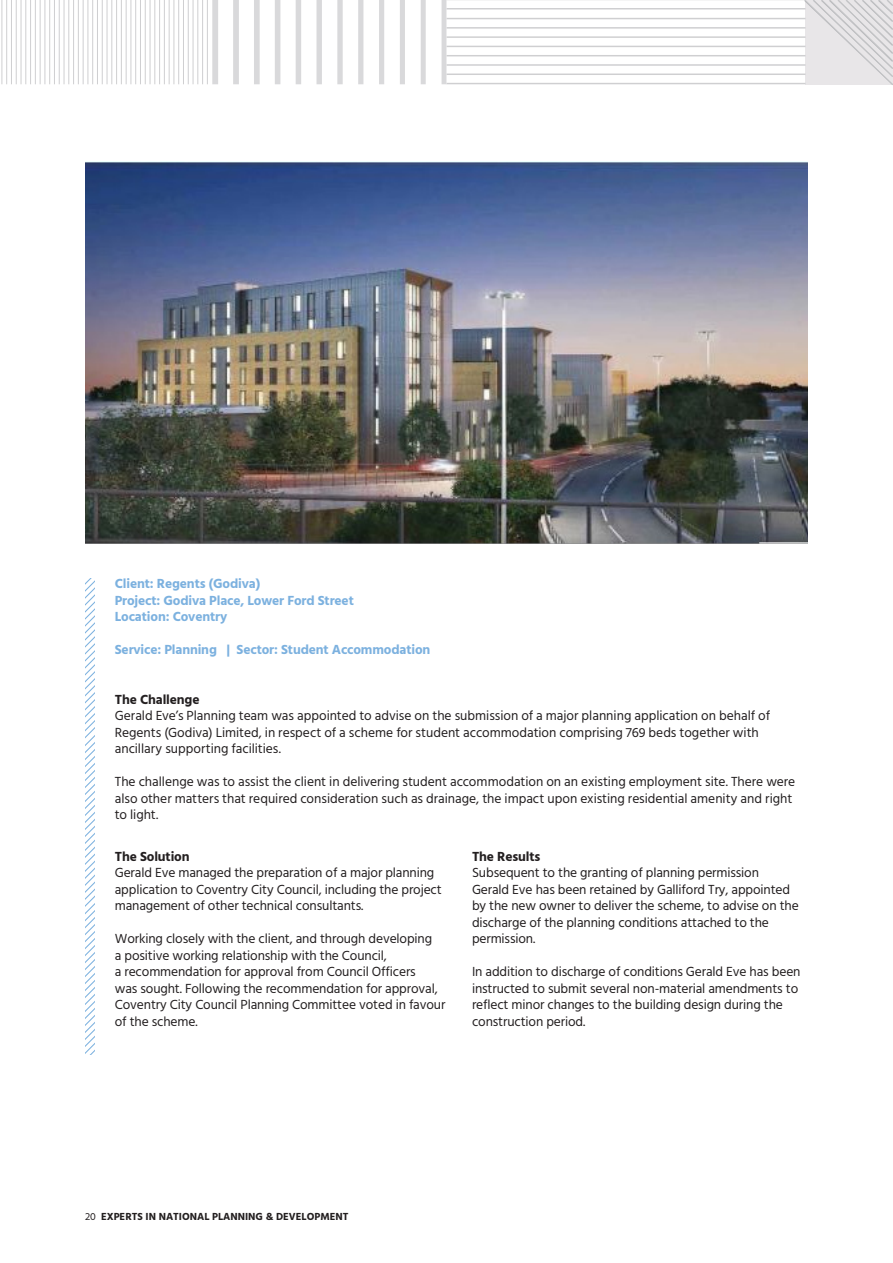
<style>
.page{position:relative;width:893px;height:1263px;background:#fff}
.page>*{position:absolute;margin:0;border:0;box-sizing:border-box;transform-origin:0 0}
.t1{font:13.5px/16.5px "Hind";letter-spacing:-.01em;color:#231f20}
.t2{font:700 13.5px "Hind";letter-spacing:-.01em;color:#7cb1df}
.t3{font:700 13.5px "Hind";letter-spacing:-.01em;color:#231f20}
.t4{font:700 10.5px "Hind";color:#231f20}
.s1{font-weight:400}
</style>
<div class="page">
<svg style="left:85px;top:578px;width:10px;height:476px"></svg>
<img style="left:85px;top:162px;width:723px;height:382px">
<svg style="left:803px;top:0;width:90px;height:85px;background:#e2e1e3"></svg>
<hr style="left:446px;top:18px;width:359px;height:1px;background:#cfcfd1">
<hr style="left:446px;top:27px;width:359px;height:2px;background:#cfcfd1">
<hr style="left:446px;top:36px;width:359px;height:2px;background:#cfcfd1">
<hr style="left:446px;top:46px;width:359px;height:1px;background:#cfcfd1">
<hr style="left:446px;top:55px;width:359px;height:1px;background:#cfcfd1">
<hr style="left:446px;top:64px;width:359px;height:2px;background:#cfcfd1">
<hr style="left:446px;top:74px;width:359px;height:1px;background:#cfcfd1">
<hr style="left:446px;top:83px;width:359px;height:1px;background:#cfcfd1">
<hr style="left:446px;top:0;width:359px;height:1px;background:#cfcfd1">
<hr style="left:446px;top:8px;width:359px;height:1px;background:#cfcfd1">
<hr style="left:442px;top:0;width:4px;height:84px;background:#d9d9db">
<div style="left:421px;top:0;width:5px;height:84px;background:#d9d9db"></div>
<div style="left:400px;top:0;width:5px;height:84px;background:#d9d9db"></div>
<div style="left:379px;top:0;width:5px;height:84px;background:#d9d9db"></div>
<div style="left:358px;top:0;width:5px;height:84px;background:#d9d9db"></div>
<div style="left:337px;top:0;width:6px;height:84px;background:#d9d9db"></div>
<div style="left:316px;top:0;width:6px;height:84px;background:#d9d9db"></div>
<div style="left:296px;top:0;width:5px;height:84px;background:#d9d9db"></div>
<div style="left:275px;top:0;width:5px;height:84px;background:#d9d9db"></div>
<div style="left:254px;top:0;width:6px;height:84px;background:#d9d9db"></div>
<div style="left:233px;top:0;width:6px;height:84px;background:#d9d9db"></div>
<div style="left:212px;top:0;width:6px;height:84px;background:#d9d9db"></div>
<hr style="left:0;top:0;width:1px;height:84px;background:#cfcfd1">
<hr style="left:2px;top:0;width:1px;height:84px;background:#cfcfd1">
<hr style="left:6px;top:0;width:1px;height:84px;background:#cfcfd1">
<hr style="left:11px;top:0;width:1px;height:84px;background:#cfcfd1">
<hr style="left:16px;top:0;width:1px;height:84px;background:#cfcfd1">
<hr style="left:21px;top:0;width:1px;height:84px;background:#cfcfd1">
<hr style="left:25px;top:0;width:1px;height:84px;background:#cfcfd1">
<hr style="left:30px;top:0;width:1px;height:84px;background:#cfcfd1">
<hr style="left:35px;top:0;width:1px;height:84px;background:#cfcfd1">
<hr style="left:40px;top:0;width:1px;height:84px;background:#cfcfd1">
<hr style="left:45px;top:0;width:1px;height:84px;background:#cfcfd1">
<hr style="left:49px;top:0;width:1px;height:84px;background:#cfcfd1">
<hr style="left:54px;top:0;width:1px;height:84px;background:#cfcfd1">
<hr style="left:59px;top:0;width:1px;height:84px;background:#cfcfd1">
<hr style="left:64px;top:0;width:1px;height:84px;background:#cfcfd1">
<hr style="left:68px;top:0;width:1px;height:84px;background:#cfcfd1">
<hr style="left:73px;top:0;width:1px;height:84px;background:#cfcfd1">
<hr style="left:78px;top:0;width:1px;height:84px;background:#cfcfd1">
<hr style="left:83px;top:0;width:1px;height:84px;background:#cfcfd1">
<hr style="left:88px;top:0;width:1px;height:84px;background:#cfcfd1">
<hr style="left:92px;top:0;width:1px;height:84px;background:#cfcfd1">
<hr style="left:97px;top:0;width:1px;height:84px;background:#cfcfd1">
<hr style="left:102px;top:0;width:1px;height:84px;background:#cfcfd1">
<hr style="left:107px;top:0;width:1px;height:84px;background:#cfcfd1">
<hr style="left:111px;top:0;width:1px;height:84px;background:#cfcfd1">
<hr style="left:116px;top:0;width:1px;height:84px;background:#cfcfd1">
<hr style="left:121px;top:0;width:1px;height:84px;background:#cfcfd1">
<hr style="left:126px;top:0;width:1px;height:84px;background:#cfcfd1">
<hr style="left:131px;top:0;width:1px;height:84px;background:#cfcfd1">
<hr style="left:135px;top:0;width:1px;height:84px;background:#cfcfd1">
<hr style="left:140px;top:0;width:1px;height:84px;background:#cfcfd1">
<hr style="left:145px;top:0;width:1px;height:84px;background:#cfcfd1">
<hr style="left:150px;top:0;width:1px;height:84px;background:#cfcfd1">
<hr style="left:154px;top:0;width:1px;height:84px;background:#cfcfd1">
<hr style="left:159px;top:0;width:1px;height:84px;background:#cfcfd1">
<hr style="left:164px;top:0;width:1px;height:84px;background:#cfcfd1">
<hr style="left:169px;top:0;width:1px;height:84px;background:#cfcfd1">
<hr style="left:174px;top:0;width:1px;height:84px;background:#cfcfd1">
<hr style="left:178px;top:0;width:1px;height:84px;background:#cfcfd1">
<hr style="left:183px;top:0;width:1px;height:84px;background:#cfcfd1">
<hr style="left:188px;top:0;width:1px;height:84px;background:#cfcfd1">
<hr style="left:193px;top:0;width:1px;height:84px;background:#cfcfd1">
<hr style="left:197px;top:0;width:1px;height:84px;background:#cfcfd1">
<hr style="left:202px;top:0;width:1px;height:84px;background:#cfcfd1">
<hr style="left:207px;top:0;width:1px;height:84px;background:#cfcfd1">
<p class="t2" style="left:115px;top:576px;width:147px">Client: Regents (Godiva)</p>
<p class="t2" style="left:115px;top:592px;width:241px">Project: Godiva Place, Lower Ford Street</p>
<p class="t2" style="left:115px;top:609px;width:114px">Location: Coventry</p>
<p class="t2" style="left:115px;top:642px;width:317px">Service: Planning | Sector: Student Accommodation</p>
<p class="t3" style="left:115px;top:691px;width:86px">The Challenge</p>
<p class="t1" style="left:115px;top:708px;width:657px">Gerald Eve’s Planning team was appointed to advise on the submission of a major planning application on behalf of<br>Regents (Godiva) Limited, in respect of a scheme for student accommodation comprising 769 beds together with ancillary supporting facilities.</p>
<p class="t1" style="left:115px;top:774px;width:682px">The challenge was to assist the client in delivering student accommodation on an existing employment site. There were also other matters that required consideration such as drainage, the impact upon existing residential amenity and right</p>
<p class="t1" style="left:115px;top:807px;width:45px">to light.</p>
<p class="t3" style="left:115px;top:848px;width:76px">The Solution</p>
<p class="t1" style="left:115px;top:865px;width:328px">Gerald Eve managed the preparation of a major planning application to Coventry City Council, including the project management of other technical consultants.</p>
<p class="t1" style="left:115px;top:931px;width:319px">Working closely with the client, and through developing</p>
<p class="t1" style="left:115px;top:948px;width:274px">a positive working relationship with the Council,</p>
<p class="t1" style="left:115px;top:964px;width:303px">a recommendation for approval from Council Officers</p>
<p class="t1" style="left:115px;top:981px;width:332px">was sought. Following the recommendation for approval,<br>Coventry City Council Planning Committee voted in favour of the scheme.</p>
<p class="t3" style="left:472px;top:848px;width:70px">The Results</p>
<p class="t1" style="left:472px;top:865px;width:289px">Subsequent to the granting of planning permission</p>
<p class="t1" style="left:472px;top:882px;width:320px">Gerald Eve has been retained by Galliford Try, appointed</p>
<p class="t1" style="left:472px;top:898px;width:328px">by the new owner to deliver the scheme, to advise on the discharge of the planning conditions attached to the permission.</p>
<p class="t1" style="left:472px;top:964px;width:330px">In addition to discharge of conditions Gerald Eve has been instructed to submit several non-material amendments to reflect minor changes to the building design during the construction period.</p>
<p class="t4" style="left:85px;top:1211px;width:265px"><span class="s1">20</span> EXPERTS IN NATIONAL PLANNING &amp; DEVELOPMENT</p>
</div>
